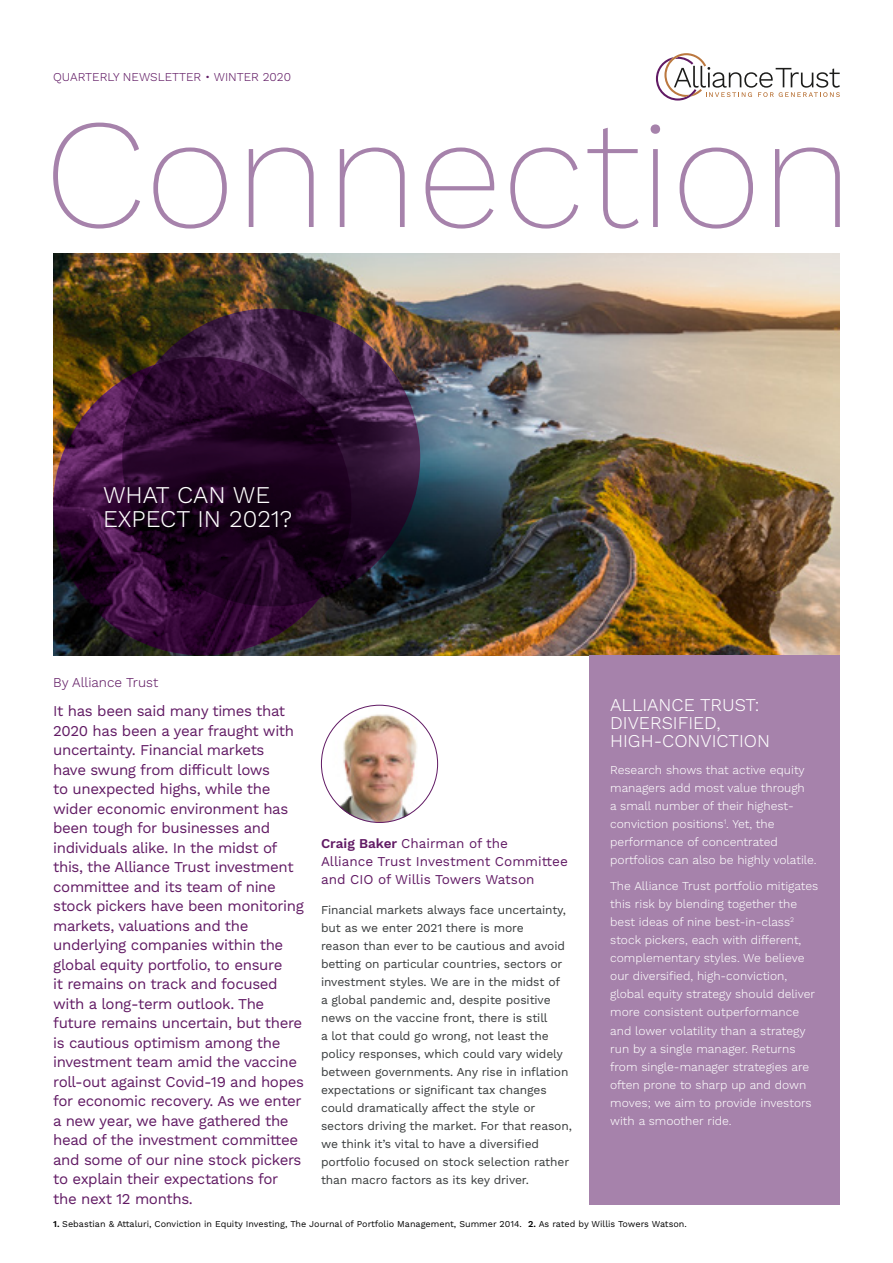
<style>
.page{position:relative;width:893px;height:1263px;background:#fff}
.page>*{position:absolute;margin:0;border:0;box-sizing:border-box;transform-origin:0 0}
.t1{font:300 24px/24px "Work Sans";color:#fff}
.t2{font:300 18px/18px "Work Sans";color:#fff}
.t3{font:15px/19.5px "Work Sans";letter-spacing:-.025em;color:#611a64}
.t4{font:13.5px/18px "Work Sans";color:#611a64}
.t5{font:300 13.5px "Work Sans";color:#611a64}
.t6{font:300 12px/18px "Work Sans";color:#fff}
.t7{font:12px/18px "Work Sans";letter-spacing:-.01em;color:#373a3b}
.t8{font:300 12px "Work Sans";color:#611a64}
.t9{font:9px "Work Sans";color:#000}
.s1{font-weight:600}
</style>
<div class="page">
<img style="left:53px;top:253px;width:787px;height:402px">
<div style="left:589px;top:655px;width:251px;height:550px;background:#a682ab"></div>
<svg style="left:53px;top:123px;width:787px;height:106px"></svg>
<svg style="left:656px;top:53px;width:184px;height:48px"></svg>
<svg style="left:122px;top:308px;width:298px;height:298px"></svg>
<svg style="left:53px;top:357px;width:298px;height:298px"></svg>
<img style="left:321px;top:705px;width:117px;height:118px">
<p class="t8" style="left:53px;top:70px;width:239px">QUARTERLY NEWSLETTER • WINTER 2020</p>
<h1 class="t1" style="left:103px;top:484px;width:191px">WHAT CAN WE<br>EXPECT IN 2021?</h1>
<p class="t5" style="left:53px;top:674px;width:107px">By Alliance Trust</p>
<p class="t3" style="left:53px;top:702px;width:252px">It has been said many times that<br>2020 has been a year fraught with uncertainty. Financial markets<br>have swung from difficult lows<br>to unexpected highs, while the wider economic environment has been tough for businesses and individuals alike. In the midst of this, the Alliance Trust investment committee and its team of nine stock pickers have been monitoring markets, valuations and the underlying companies within the global equity portfolio, to ensure<br>it remains on track and focused with a long-term outlook. The future remains uncertain, but there is cautious optimism among the investment team amid the vaccine roll-out against Covid-19 and hopes for economic recovery. As we enter a new year, we have gathered the head of the investment committee and some of our nine stock pickers to explain their expectations for the next 12 months.</p>
<p class="t4" style="left:321px;top:835px;width:248px"><span class="s1">Craig Baker</span> Chairman of the<br>Alliance Trust Investment Committee and CIO of Willis Towers Watson</p>
<p class="t7" style="left:321px;top:901px;width:252px">Financial markets always face uncertainty, but as we enter 2021 there is more<br>reason than ever to be cautious and avoid betting on particular countries, sectors or investment styles. We are in the midst of<br>a global pandemic and, despite positive news on the vaccine front, there is still<br>a lot that could go wrong, not least the policy responses, which could vary widely between governments. Any rise in inflation expectations or significant tax changes could dramatically affect the style or sectors driving the market. For that reason, we think it’s vital to have a diversified portfolio focused on stock selection rather than macro factors as its key driver.</p>
<p class="t2" style="left:610px;top:697px;width:161px">ALLIANCE TRUST:<br>DIVERSIFIED,<br>HIGH-CONVICTION</p>
<p class="t6" style="left:610px;top:761px;width:208px">Research shows that active equity managers add most value through<br>a small number of their highest&shy;conviction positions<sup>1</sup>. Yet, the performance of concentrated portfolios can also be highly volatile.</p>
<p class="t6" style="left:610px;top:878px;width:210px">The Alliance Trust portfolio mitigates this risk by blending together the best ideas of nine best-in-class<sup>2 </sup>stock pickers, each with different, complementary styles. We believe our diversified, high-conviction, global equity strategy should deliver more consistent outperformance and lower volatility than a strategy run by a single manager. Returns from single-manager strategies are often prone to sharp up and down moves; we aim to provide investors with a smoother ride.</p>
<p class="t9" style="left:53px;top:1219px;width:635px"><span class="s1">1.</span> Sebastian &amp; Attaluri, Conviction in Equity Investing, The Journal of Portfolio Management, Summer 2014. <span class="s1">2.</span> As rated by Willis Towers Watson.</p>
</div>
